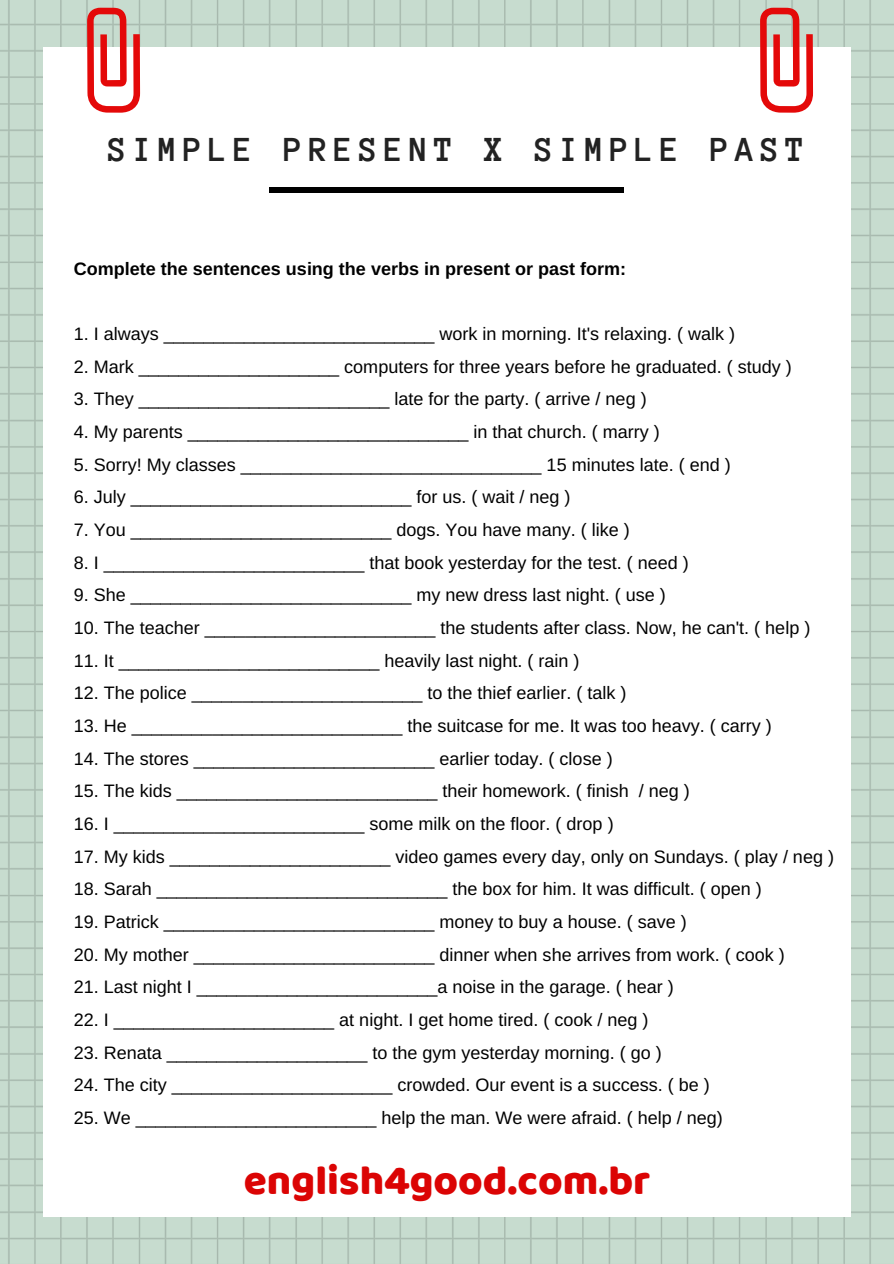
<style>
.page{position:relative;width:894px;height:1264px;background:#fff}
.page>*{position:absolute;margin:0;border:0;box-sizing:border-box;transform-origin:0 0}
.t1{font:42px "Baloo";color:#db0404}
.t2{font:700 36px "Anonymous Pro";letter-spacing:.15em;color:#222}
.t3{font:18px "Arimo";color:#000}
.t4{font:700 18px "Arimo";color:#000}
</style>
<div class="page">
<img style="left:0;top:0;width:893px;height:1263px">
<div style="left:44px;top:48px;width:806px;height:1168px;background:#fff"></div>
<hr style="left:269px;top:188px;width:354px;height:4px;background:#000">
<svg style="left:39px;top:0;width:142px;height:134px"></svg>
<svg style="left:711px;top:0;width:142px;height:134px"></svg>
<h2 class="t2" style="left:108px;top:131px;width:698px">SIMPLE PRESENT X SIMPLE PAST</h2>
<p class="t4" style="left:74px;top:258px;width:554px">Complete the sentences using the verbs in present or past form:</p>
<p class="t3" style="left:74px;top:323px;width:662px">1. I always ___________________________ work in morning. It's relaxing. ( walk )</p>
<p class="t3" style="left:74px;top:356px;width:719px">2. Mark ____________________ computers for three years before he graduated. ( study )</p>
<p class="t3" style="left:74px;top:389px;width:574px">3. They _________________________ late for the party. ( arrive / neg )</p>
<p class="t3" style="left:74px;top:421px;width:587px">4. My parents ____________________________ in that church. ( marry )</p>
<p class="t3" style="left:74px;top:454px;width:658px">5. Sorry! My classes ______________________________ 15 minutes late. ( end )</p>
<p class="t3" style="left:74px;top:487px;width:498px">6. July ____________________________ for us. ( wait / neg )</p>
<p class="t3" style="left:74px;top:519px;width:557px">7. You __________________________ dogs. You have many. ( like )</p>
<p class="t3" style="left:74px;top:552px;width:616px">8. I __________________________ that book yesterday for the test. ( need )</p>
<p class="t3" style="left:74px;top:585px;width:593px">9. She ____________________________ my new dress last night. ( use )</p>
<p class="t3" style="left:74px;top:617px;width:738px">10. The teacher _______________________ the students after class. Now, he can't. ( help )</p>
<p class="t3" style="left:74px;top:650px;width:507px">11. It __________________________ heavily last night. ( rain )</p>
<p class="t3" style="left:74px;top:683px;width:554px">12. The police _______________________ to the thief earlier. ( talk )</p>
<p class="t3" style="left:74px;top:715px;width:699px">13. He ___________________________ the suitcase for me. It was too heavy. ( carry )</p>
<p class="t3" style="left:74px;top:748px;width:540px">14. The stores ________________________ earlier today. ( close )</p>
<p class="t3" style="left:74px;top:781px;width:617px">15. The kids __________________________ their homework. ( finish / neg )</p>
<p class="t3" style="left:74px;top:813px;width:541px">16. I _________________________ some milk on the floor. ( drop )</p>
<p class="t3" style="left:74px;top:846px;width:761px">17. My kids ______________________ video games every day, only on Sundays. ( play / neg )</p>
<p class="t3" style="left:74px;top:879px;width:689px">18. Sarah _____________________________ the box for him. It was difficult. ( open )</p>
<p class="t3" style="left:74px;top:911px;width:614px">19. Patrick ___________________________ money to buy a house. ( save )</p>
<p class="t3" style="left:74px;top:944px;width:712px">20. My mother ________________________ dinner when she arrives from work. ( cook )</p>
<p class="t3" style="left:74px;top:977px;width:601px">21. Last night I ________________________a noise in the garage. ( hear )</p>
<p class="t3" style="left:74px;top:1009px;width:576px">22. I ______________________ at night. I get home tired. ( cook / neg )</p>
<p class="t3" style="left:74px;top:1042px;width:589px">23. Renata ____________________ to the gym yesterday morning. ( go )</p>
<p class="t3" style="left:74px;top:1074px;width:637px">24. The city ______________________ crowded. Our event is a success. ( be )</p>
<p class="t3" style="left:74px;top:1107px;width:650px">25. We ________________________ help the man. We were afraid. ( help / neg)</p>
<h1 class="t1" style="left:244px;top:1155px;width:408px">english4good.com.br</h1>
</div>
